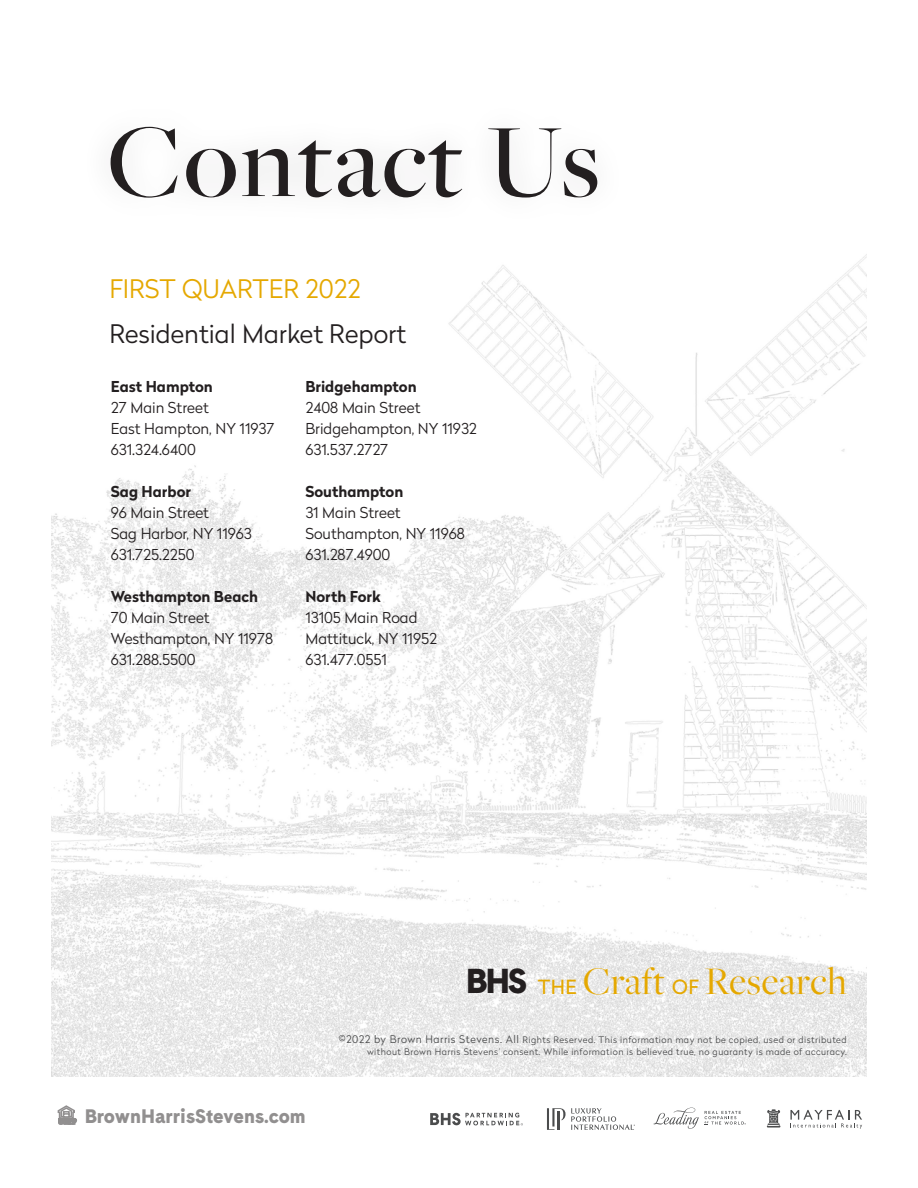
<style>
.page{position:relative;width:918px;height:1188px;background:#fff}
.page>*{position:absolute;margin:0;border:0;box-sizing:border-box;transform-origin:0 0}
.t1{font:500 108px "Freight Big Pro";letter-spacing:.025em;color:#231f20}
.t2{font:40.5px "Freight Big Pro";letter-spacing:.01em;color:#e5a800}
.t3{font:900 34.5px "Cadiz";color:#231f20}
.t4{font:300 25.5px "Radikal";color:#231f20}
.t5{font:300 25.5px "Radikal";color:#e5a800}
.t6{font:900 19.5px "Cadiz";color:#231f20}
.t7{font:300 15px "Radikal";color:#231f20}
.t8{font:700 15px "Radikal";color:#231f20}
.Copyright_Gray{font:300 9px/12px "Radikal";letter-spacing:.05em;color:#4b4c4d;text-align:right}
.s1{font-family:"Radikal";font-size:19.5px}
.s2{font-size:10.5px}
</style>
<div class="page">
<img style="left:51px;top:254px;width:816px;height:822px">
<svg style="left:57px;top:1105px;width:20px;height:20px"></svg>
<svg style="left:654px;top:1108px;width:45px;height:21px"></svg>
<svg style="left:705px;top:1111px;width:41px;height:14px"></svg>
<svg style="left:547px;top:1108px;width:88px;height:22px"></svg>
<svg style="left:430px;top:1113px;width:93px;height:12px"></svg>
<svg style="left:767px;top:1109px;width:14px;height:19px"></svg>
<svg style="left:790px;top:1110px;width:72px;height:19px"></svg>
<p class="t1" style="left:108px;top:91px;width:494px">Contact Us</p>
<p class="t5" style="left:109px;top:271px;width:253px">FIRST QUARTER 2022</p>
<p class="t4" style="left:109px;top:316px;width:299px">Residential Market Report</p>
<p class="t8" style="left:111px;top:376px;width:104px">East Hampton</p>
<p class="t7" style="left:111px;top:397px;width:99px">27 Main Street</p>
<p class="t7" style="left:111px;top:418px;width:165px">East Hampton, NY 11937</p>
<p class="t7" style="left:111px;top:439px;width:86px">631.324.6400</p>
<p class="t8" style="left:111px;top:481px;width:82px">Sag Harbor</p>
<p class="t7" style="left:111px;top:502px;width:100px">96 Main Street</p>
<p class="t7" style="left:111px;top:523px;width:142px">Sag Harbor, NY 11963</p>
<p class="t7" style="left:111px;top:544px;width:85px">631.725.2250</p>
<p class="t8" style="left:111px;top:586px;width:149px">Westhampton Beach</p>
<p class="t7" style="left:111px;top:607px;width:100px">70 Main Street</p>
<p class="t7" style="left:111px;top:628px;width:164px">Westhampton, NY 11978</p>
<p class="t7" style="left:111px;top:649px;width:86px">631.288.5500</p>
<p class="t8" style="left:305px;top:376px;width:113px">Bridgehampton</p>
<p class="t7" style="left:305px;top:397px;width:117px">2408 Main Street</p>
<p class="t7" style="left:305px;top:418px;width:173px">Bridgehampton, NY 11932</p>
<p class="t7" style="left:305px;top:439px;width:84px">631.537.2727</p>
<p class="t8" style="left:305px;top:481px;width:99px">Southampton</p>
<p class="t7" style="left:305px;top:502px;width:97px">31 Main Street</p>
<p class="t7" style="left:305px;top:523px;width:161px">Southampton, NY 11968</p>
<p class="t7" style="left:305px;top:544px;width:87px">631.287.4900</p>
<p class="t8" style="left:305px;top:586px;width:77px">North Fork</p>
<p class="t7" style="left:305px;top:607px;width:114px">13105 Main Road</p>
<p class="t7" style="left:305px;top:628px;width:133px">Mattituck, NY 11952</p>
<p class="t7" style="left:305px;top:649px;width:83px">631.477.0551</p>
<p class="t3" style="left:466px;top:959px;width:63px">BHS</p>
<p class="t2" style="left:538px;top:955px;width:311px"><span class="s1">THE</span> Craft <span class="s1">OF</span> Research</p>
<p class="Copyright_Gray" style="left:339px;top:1034px;width:510px"><span class="s2">©2022 by Brown Harris Stevens. All</span> Rights Reserved. This information may not be copied, used or distributed without Brown Harris Stevens’ consent. While information is believed true, no guaranty is made of accuracy.</p>
<h3 class="t6" style="left:84px;top:1103px;width:223px">BrownHarrisStevens.com</h3>
</div>
